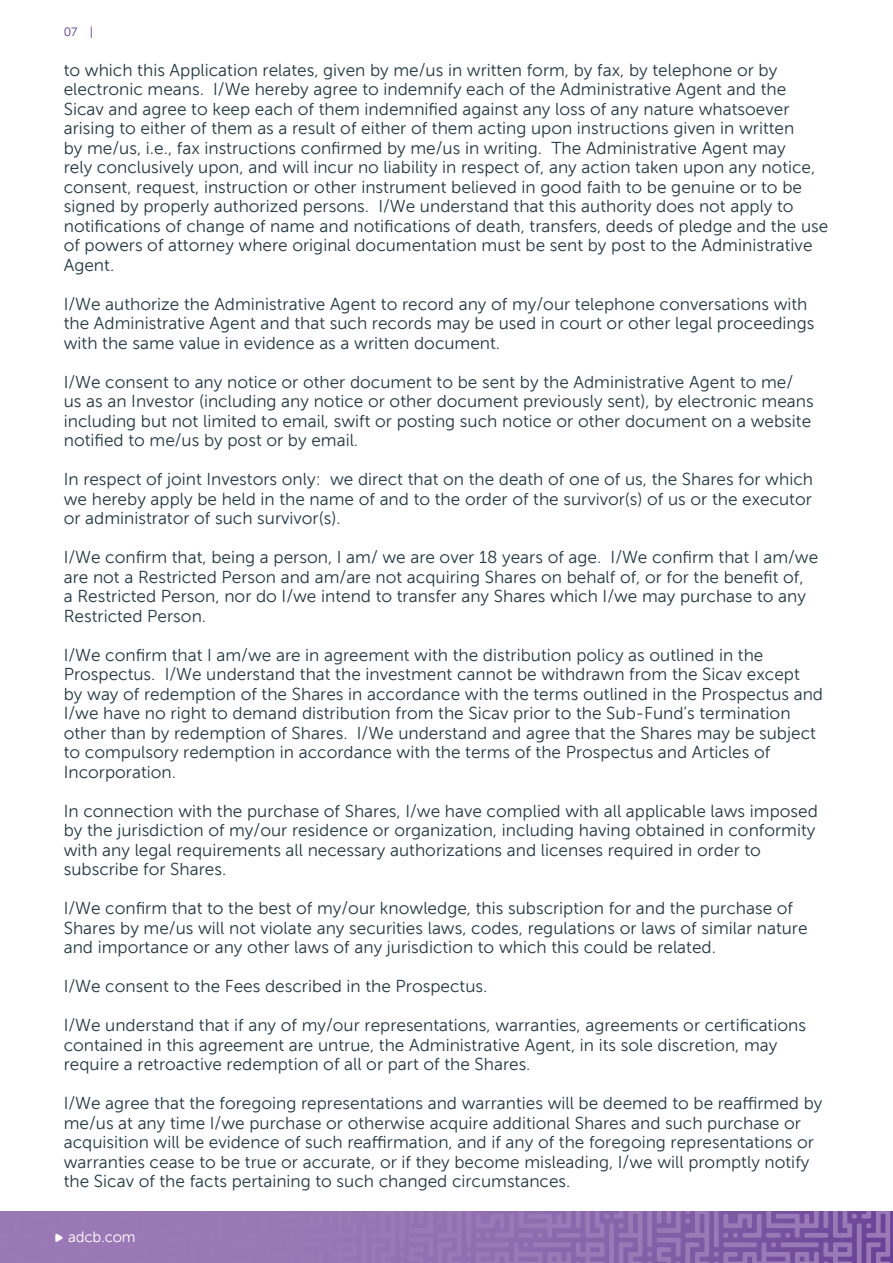
<style>
.page{position:relative;width:893px;height:1263px;background:#fff}
.page>*{position:absolute;margin:0;border:0;box-sizing:border-box;transform-origin:0 0}
.t1{font:17.25px/19.5px "Museo Sans 300";color:#243842}
.t2{font:15px "Museo Sans 300";letter-spacing:-.01em;color:#fff}
.t3{font:12px "Museo Sans 300";color:#572d8e}
</style>
<div class="page">
<svg style="left:0;top:1212px;width:893px;height:51px;background:#9270b1"></svg>
<svg style="left:55px;top:1234px;width:8px;height:8px"></svg>
<p class="t3" style="left:64px;top:26px;width:15px">07</p>
<p class="t3" style="left:90px;top:26px;width:5px">|</p>
<p class="t1" style="left:64px;top:60px;width:715px">to which this Application relates, given by me/us in written form, by fax, by telephone or by</p>
<p class="t1" style="left:64px;top:80px;width:724px">electronic means /I. We hereby agree to indemnify each of the Administrative Agent and the</p>
<p class="t1" style="left:64px;top:99px;width:727px">Sicav and agree to keep each of them indemnified against any loss of any nature whatsoever</p>
<p class="t1" style="left:64px;top:119px;width:732px">arising to either of them as a result of either of them acting upon instructions given in written</p>
<p class="t1" style="left:551px;top:138px;width:236px">The Administrative Agent may</p>
<p class="t1" style="left:64px;top:138px;width:766px">by me/us e. i, ., fax instructions confirmed by me/us in writing.<br>rely conclusively upon, and will incur no liability in respect of, any action taken upon any notice, consent, request, instruction or other instrument believed in good faith to be genuine or to be signed by properly authorized persons /I. We understand that this authority does not apply to notifications of change of name and notifications of death, transfers, deeds of pledge and the use of powers of attorney where original documentation must be sent by post to the Administrative Agent.</p>
<p class="t1" style="left:64px;top:294px;width:752px">/I We authorize the Administrative Agent to record any of my/our telephone conversations with the Administrative Agent and that such records may be used in court or other legal proceedings with the same value in evidence as a written document.</p>
<p class="t1" style="left:64px;top:372px;width:751px">/I We consent to any notice or other document to be sent by the Administrative Agent to me/ us as an Investor (including any notice or other document previously sent ,) by electronic means including but not limited to email, swift or posting such notice or other document on a website notified to me/us by post or by email.</p>
<p class="t1" style="left:330px;top:470px;width:484px">we direct that on the death of one of us, the Shares for which</p>
<p class="t1" style="left:64px;top:470px;width:750px">In respect of joint Investors only:<br>we hereby apply be held in the name of and to the order of the survivor s( ) of us or the executor or administrator of such survivor . (s(</p>
<p class="t1" style="left:64px;top:548px;width:756px">/I We confirm that, being a person I, am/ we are over 18 years of age /I. We confirm that I am/we are not a Restricted Person and am/are not acquiring Shares on behalf of, or for the benefit of,<br>a Restricted Person, nor do /I we intend to transfer any Shares which /I we may purchase to any Restricted Person.</p>
<p class="t1" style="left:64px;top:645px;width:761px">/I We confirm that I am/we are in agreement with the distribution policy as outlined in the Prospectus /I. We understand that the investment cannot be withdrawn from the Sicav except<br>by way of redemption of the Shares in accordance with the terms outlined in the Prospectus and /I we have no right to demand distribution from the Sicav prior to the Sub-Fund s’ termination other than by redemption of Shares /I. We understand and agree that the Shares may be subject to compulsory redemption in accordance with the terms of the Prospectus and Articles of Incorporation.</p>
<p class="t1" style="left:64px;top:801px;width:756px">In connection with the purchase of Shares /I, we have complied with all applicable laws imposed by the jurisdiction of my/our residence or organization, including having obtained in conformity with any legal requirements all necessary authorizations and licenses required in order to subscribe for Shares.</p>
<p class="t1" style="left:64px;top:899px;width:745px">/I We confirm that to the best of my/our knowledge, this subscription for and the purchase of<br>Shares by me/us will not violate any securities laws, codes, regulations or laws of similar nature and importance or any other laws of any jurisdiction to which this could be related.</p>
<p class="t1" style="left:64px;top:977px;width:425px">/I We consent to the Fees described in the Prospectus.</p>
<p class="t1" style="left:64px;top:1016px;width:744px">/I We understand that if any of my/our representations, warranties, agreements or certifications contained in this agreement are untrue, the Administrative Agent in, its sole discretion, may require a retroactive redemption of all or part of the Shares.</p>
<p class="t1" style="left:64px;top:1094px;width:760px">/I We agree that the foregoing representations and warranties will be deemed to be reaffirmed by me/us at any time /I we purchase or otherwise acquire additional Shares and such purchase or acquisition will be evidence of such reaffirmation, and if any of the foregoing representations or warranties cease to be true or accurate, or if they become misleading /I, we will promptly notify the Sicav of the facts pertaining to such changed circumstances.</p>
<p class="t2" style="left:68px;top:1228px;width:69px">adcb.com</p>
</div>
